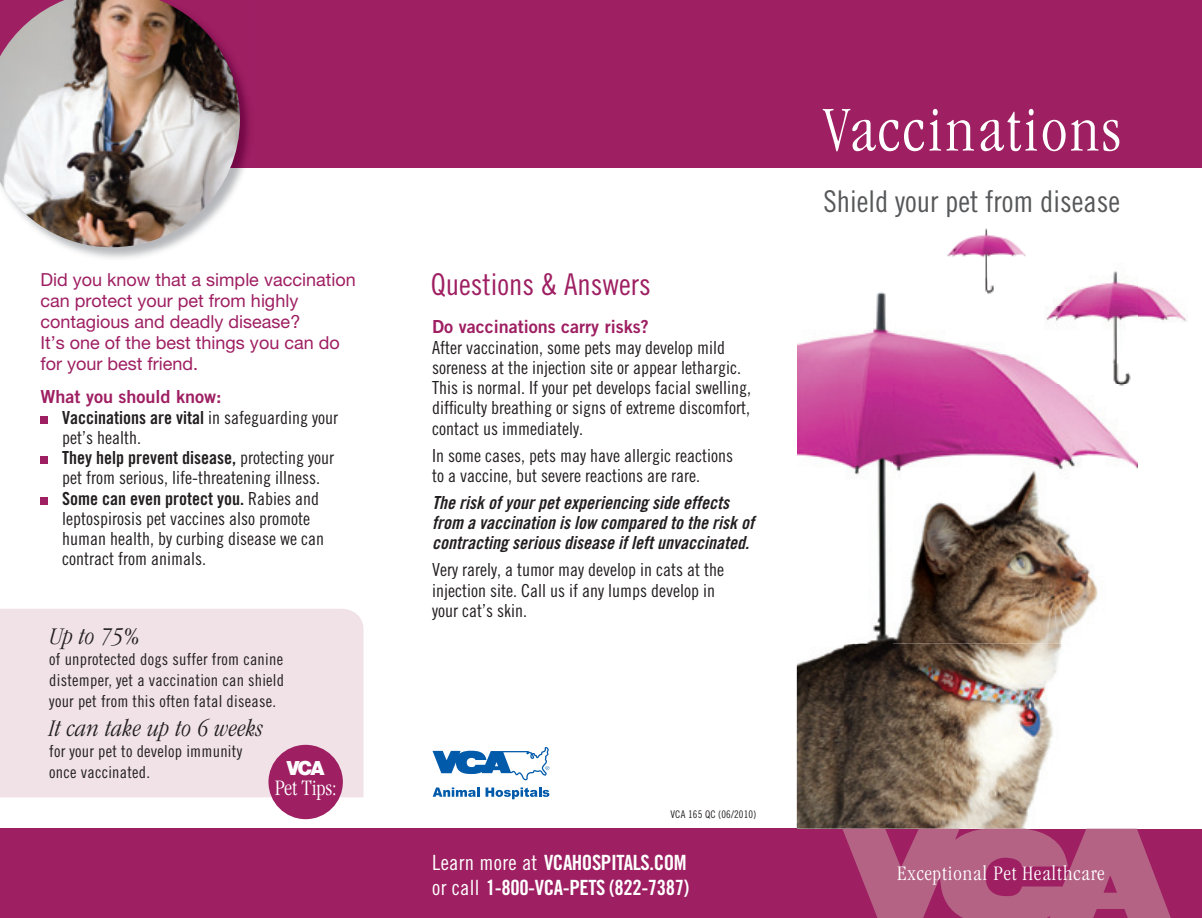
<style>
.page{position:relative;width:1202px;height:918px;background:#fff}
.page>*{position:absolute;margin:0;border:0;box-sizing:border-box;transform-origin:0 0}
.t1{font:300 condensed 66px "Garamond";letter-spacing:.045em;color:#fff}
.t2{font:30px "Trade Gothic Cond Eighteen";color:#57585a}
.t3{font:30px "Trade Gothic Cond Eighteen";color:#9e1f62}
.t4{font:italic 300 condensed 24.75px "Garamond";letter-spacing:.015em;color:#231f20}
.t5{font:300 condensed 22.95px "Garamond";color:#fff}
.t6{font:300 condensed 21.45px "Garamond";letter-spacing:.045em;color:#fff}
.t7{font:21px/25.2px "Trade Gothic Bold Cond Twenty";letter-spacing:-.02em;color:#fff}
.t8{font:900 19.5px "Helvetica Neue";color:#fff}
.t9{font:18px/20.2px "Trade Gothic Cond Eighteen";color:#231f20}
.t10{font:18px/21px "Helvetica Neue";color:#9e1f62}
.t11{font:18px/20.2px "Trade Gothic Bold Cond Twenty Obl";color:#231f20}
.t12{font:18px "Trade Gothic Bold Cond Twenty";color:#231f20}
.t13{font:18px "Trade Gothic Bold Two";color:#9e1f62}
.t14{font:16.5px/21px "Trade Gothic Cond Eighteen";letter-spacing:.015em;color:#231f20;text-align:justify}
.t15{font:10.5px "Trade Gothic Cond Eighteen";letter-spacing:.015em;color:#231f20}
.s1{font-family:"Trade Gothic Cond Eighteen"}
</style>
<div class="page">
<img style="left:947px;top:228px;width:79px;height:31px">
<img style="left:876px;top:259px;width:118px;height:47px">
<img style="left:797px;top:306px;width:247px;height:78px">
<img style="left:1128px;top:452px;width:9px;height:17px">
<img style="left:1044px;top:271px;width:143px;height:113px">
<div style="left:0;top:829px;width:796px;height:89px;background:#9e1f62"></div>
<div style="left:0;top:0;width:818px;height:168px;background:#9e1f62"></div>
<svg style="left:432px;top:788px;width:47px;height:9px"></svg>
<svg style="left:485px;top:788px;width:64px;height:11px"></svg>
<svg style="left:432px;top:747px;width:117px;height:33px"></svg>
<div style="left:40px;top:416px;width:8px;height:8px;background:#9e1f62"></div>
<div style="left:40px;top:457px;width:8px;height:7px;background:#9e1f62"></div>
<div style="left:40px;top:497px;width:8px;height:8px;background:#9e1f62"></div>
<img style="left:0;top:0;width:240px;height:247px">
<div style="left:0;top:609px;width:363px;height:188px;background:#f0e2e7"></div>
<div style="left:268px;top:745px;width:75px;height:74px;background:#9e1f62;border-radius:50%"></div>
<img style="left:796px;top:646px;width:47px;height:183px">
<img style="left:843px;top:644px;width:285px;height:185px">
<img style="left:797px;top:384px;width:331px;height:260px">
<img style="left:1044px;top:384px;width:84px;height:10px">
<div style="left:796px;top:0;width:406px;height:168px;background:#9e1f62"></div>
<div style="left:789px;top:829px;width:413px;height:89px;background:#9e1f62"></div>
<svg style="left:842px;top:829px;width:328px;height:89px"></svg>
<p class="t10" style="left:40px;top:269px;width:317px">Did you know that a simple vaccination can protect your pet from highly contagious and deadly disease?<br>It’s one of the best things you can do for your best friend.</p>
<p class="t13" style="left:40px;top:386px;width:182px">What you should know:</p>
<p class="t12" style="left:62px;top:406px;width:277px">Vaccinations are vital <span class="s1">in safeguarding your</span></p>
<p class="t9" style="left:62px;top:427px;width:80px">pet’s health.</p>
<p class="t12" style="left:62px;top:447px;width:273px">They help prevent disease, <span class="s1">protecting your</span></p>
<p class="t9" style="left:62px;top:468px;width:259px">pet from serious, life-threatening illness.</p>
<p class="t12" style="left:62px;top:487px;width:258px">Some can even protect you. <span class="s1">Rabies and</span></p>
<p class="t9" style="left:62px;top:508px;width:263px">leptospirosis pet vaccines also promote human health, by curbing disease we can contract from animals.</p>
<h3 class="t4" style="left:49px;top:623px;width:91px">Up to 75%</h3>
<p class="t14" style="left:49px;top:648px;width:236px">of unprotected dogs suffer from canine distemper, yet a vaccination can shield your pet from this often fatal disease.</p>
<h3 class="t4" style="left:49px;top:715px;width:215px">It can take up to 6 weeks</h3>
<p class="t14" style="left:49px;top:741px;width:194px">for your pet to develop immunity once vaccinated.</p>
<p class="t8" style="left:287px;top:756px;width:39px">VCA</p>
<p class="t5" style="left:275px;top:776px;width:63px">Pet Tips:</p>
<h2 class="t3" style="left:430px;top:267px;width:221px">Questions &amp; Answers</h2>
<p class="t13" style="left:432px;top:316px;width:218px">Do vaccinations carry risks?</p>
<p class="t9" style="left:432px;top:337px;width:320px">After vaccination, some pets may develop mild soreness at the injection site or appear lethargic.<br>This is normal. If your pet develops facial swelling, difficulty breathing or signs of extreme discomfort, contact us immediately.</p>
<p class="t9" style="left:432px;top:445px;width:302px">In some cases, pets may have allergic reactions to a vaccine, but severe reactions are rare.</p>
<p class="t11" style="left:432px;top:492px;width:323px">The risk of your pet experiencing side effects from a vaccination is low compared to the risk of contracting serious disease if left unvaccinated.</p>
<p class="t9" style="left:432px;top:560px;width:293px">Very rarely, a tumor may develop in cats at the injection site. Call us if any lumps develop in your cat’s skin.</p>
<h1 class="t1" style="left:823px;top:94px;width:299px">Vaccinations</h1>
<h2 class="t2" style="left:823px;top:184px;width:298px">Shield your pet from disease</h2>
<p class="t15" style="left:670px;top:808px;width:87px">VCA 165 QC (06/2010)</p>
<p class="t7" style="left:432px;top:850px;width:259px"><span class="s1">Learn more at</span> VCAHOSPITALS.COM <span class="s1">or call</span> 1-800-VCA-PETS (822-7387)</p>
<p class="t6" style="left:897px;top:862px;width:209px">Exceptional Pet Healthcare</p>
</div>
